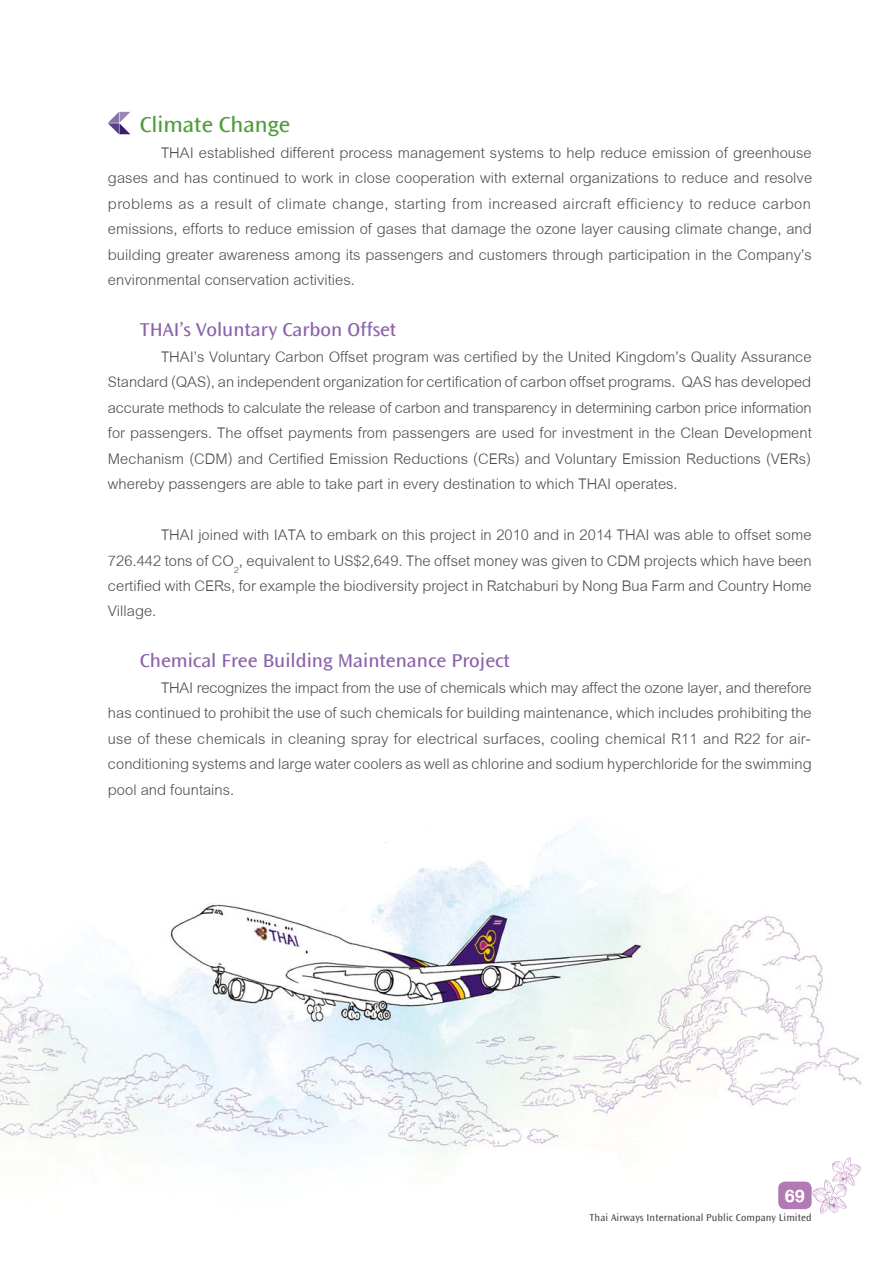
<style>
.page{position:relative;width:893px;height:1263px;background:#fff}
.page>*{position:absolute;margin:0;border:0;box-sizing:border-box;transform-origin:0 0}
.t1{font:25.5px "DB Helvethaica X 75 Bd";color:#fff}
.t2{font:22.5px/25.5px "UPC Cordia";color:#4c4c4e;text-align:justify}
.t3{font:semi-expanded 22.5px "Ocean Sans Std";color:#4f9d3a}
.t4{font:semi-expanded 19.5px "Ocean Sans Std";color:#8c63aa}
.t5{font:10.5px "Ocean Sans Std";letter-spacing:.01em;color:#4c4c4e}
</style>
<div class="page">
<img style="left:0;top:826px;width:862px;height:384px">
<svg style="left:108px;top:112px;width:22px;height:22px"></svg>
<div style="left:778px;top:1182px;width:34px;height:27px;background:#b27ab4;border-radius:7px"></div>
<img style="left:810px;top:1178px;width:38px;height:36px">
<img style="left:831px;top:1156px;width:31px;height:31px">
<p class="t3" style="left:140px;top:116px;width:152px">Climate Change</p>
<p class="t2" style="left:108px;top:138px;width:706px;text-indent:53px">THAI established different process management systems to help reduce emission of greenhouse gases and has continued to work in close cooperation with external organizations to reduce and resolve problems as a result of climate change, starting from increased aircraft efficiency to reduce carbon emissions, efforts to reduce emission of gases that damage the ozone layer causing climate change, and building greater awareness among its passengers and customers through participation in the Company’s environmental conservation activities.</p>
<p class="t4" style="left:140px;top:322px;width:258px">THAI’s Voluntary Carbon Offset</p>
<p class="t2" style="left:108px;top:342px;width:705px;text-indent:53px">THAI’s Voluntary Carbon Offset program was certified by the United Kingdom’s Quality Assurance Standard (QAS), an independent organization for certification of carbon offset programs. QAS has developed accurate methods to calculate the release of carbon and transparency in determining carbon price information for passengers. The offset payments from passengers are used for investment in the Clean Development Mechanism (CDM) and Certified Emission Reductions (CERs) and Voluntary Emission Reductions (VERs) whereby passengers are able to take part in every destination to which THAI operates.</p>
<p class="t2" style="left:108px;top:521px;width:705px;text-indent:53px">THAI joined with IATA to embark on this project in 2010 and in 2014 THAI was able to offset some 726.442 tons of CO<sub>2</sub>, equivalent to US$2,649. The offset money was given to CDM projects which have been certified with CERs, for example the biodiversity project in Ratchaburi by Nong Bua Farm and Country Home Village.</p>
<p class="t4" style="left:140px;top:653px;width:372px">Chemical Free Building Maintenance Project</p>
<p class="t2" style="left:108px;top:673px;width:705px;text-indent:53px">THAI recognizes the impact from the use of chemicals which may affect the ozone layer, and therefore has continued to prohibit the use of such chemicals for building maintenance, which includes prohibiting the use of these chemicals in cleaning spray for electrical surfaces, cooling chemical R11 and R22 for air&shy;conditioning systems and large water coolers as well as chlorine and sodium hyperchloride for the swimming pool and fountains.</p>
<p class="t1" style="left:785px;top:1181px;width:22px">69</p>
<p class="t5" style="left:589px;top:1214px;width:224px">Thai Airways International Public Company Limited</p>
</div>
